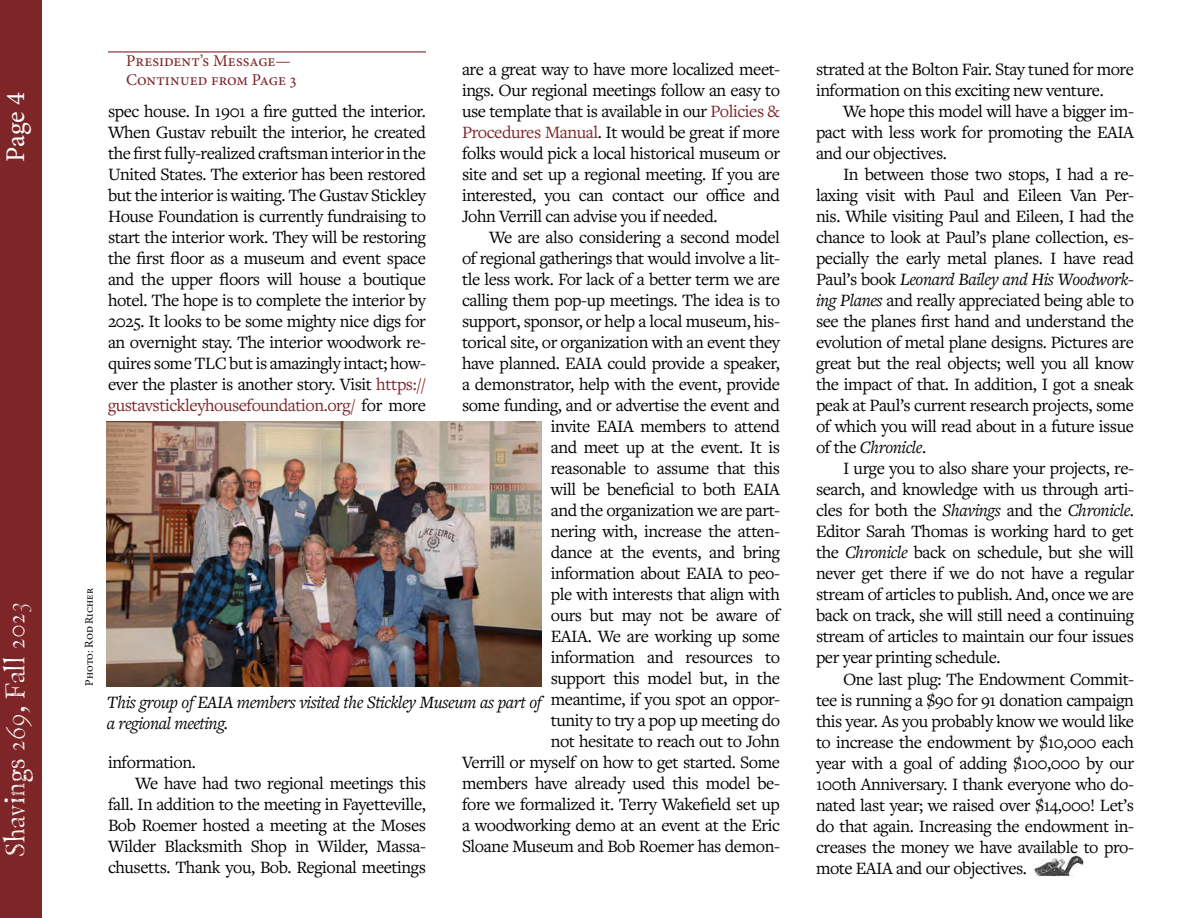
<style>
.page{position:relative;width:1188px;height:918px;background:#fff}
.page>*{position:absolute;margin:0;border:0;box-sizing:border-box;transform-origin:0 0}
.t1{font:27px "P22 Franklin Caslon";color:#fff}
.t2{font:27px "Minion Pro";color:#fff}
.t3{font:18px/21px "Freight Text Pro";letter-spacing:-.025em;color:#000;text-align:justify}
.t4{font:italic 18px/21px "Freight Text Pro";letter-spacing:-.025em;color:#000}
.t5{font:16.5px/19.5px "Minion Pro";letter-spacing:.005em;color:#7e2527}
.t6{font:11.4px "Minion Pro";color:#000}
.s1{color:#7e2527}
.s2{font-size:12px}
.s3{font-style:italic}
</style>
<div class="page">
<div style="left:0;top:0;width:42px;height:918px;background:#7e2527"></div>
<img style="left:1034px;top:855px;width:50px;height:21px">
<img style="left:107px;top:422px;width:435px;height:264px">
<hr style="left:108px;top:51px;width:318px;height:1px;background:#7e2527">
<p class="t5" style="left:126px;top:51px;width:172px">President’s Message—<br>Continued from Page 3</p>
<p class="t3" style="left:462px;top:58px;width:320px">are a great way to have more localized meet&shy;ings. Our regional meetings follow an easy to use template that is available in our <span class="s1">Policies &amp; Procedures Manual</span>. It would be great if more folks would pick a local historical museum or site and set up a regional meeting. If you are interested, you can contact our office and John Verrill can advise you if needed.</p>
<p class="t3" style="left:462px;top:226px;width:320px;text-align:right">We are also considering a second model<br>of regional gatherings that would involve a lit&shy;tle less work. For lack of a better term we are calling them pop-up meetings. The idea is to support, sponsor, or help a local museum, his&shy;torical site, or organization with an event they have planned. EAIA could provide a speaker, a demonstrator, help with the event, provide some funding, and or advertise the event and invite EAIA members to attend<br>and meet up at the event. It is<br>reasonable to assume that this<br>will be beneficial to both EAIA<br>and the organization we are part-<br>nering with, increase the atten-<br>dance at the events, and bring<br>information about EAIA to peo-<br>ple with interests that align with<br>ours but may not be aware of<br>EAIA. We are working up some<br>information and resources to<br>support this model but, in the<br>meantime, if you spot an oppor-<br>tunity to try a pop up meeting do<br>not hesitate to reach out to John<br>Verrill or myself on how to get started. Some members have already used this model be&shy;fore we formalized it. Terry Wakefield set up a woodworking demo at an event at the Eric Sloane Museum and Bob Roemer has demon-</p>
<h1 class="t2" style="left:-3px;top:162px;width:71px;rotate:-90deg">Page 4</h1>
<p class="t3" style="left:108px;top:100px;width:320px">spec house. In 1901 a fire gutted the interior.<br>When Gustav rebuilt the interior, he created the first fully-realized craftsman interior in the United States. The exterior has been restored but the interior is waiting. The Gustav Stickley House Foundation is currently fundraising to start the interior work. They will be restoring the first floor as a museum and event space and the upper floors will house a boutique hotel. The hope is to complete the interior by 2025. It looks to be some mighty nice digs for an overnight stay. The interior woodwork re&shy;quires some TLC but is amazingly intact; how&shy;ever the plaster is another story. Visit <span class="s1">https:// gustavstickleyhousefoundation.org/</span> for more</p>
<p class="t6" style="left:81px;top:686px;width:99px;rotate:-90deg">Photo: <span class="s2">Rod</span> Richer</p>
<h1 class="t1" style="left:1px;top:857px;width:256px;rotate:-90deg">Shavings 269, Fall 2023</h1>
<p class="t4" style="left:107px;top:691px;width:436px">This group of EAIA members visited the Stickley Museum as part of a regional meeting.</p>
<p class="t3" style="left:108px;top:751px;width:89px">information.</p>
<p class="t3" style="left:135px;top:772px;width:293px">We have had two regional meetings this</p>
<p class="t3" style="left:108px;top:793px;width:320px">fall. In addition to the meeting in Fayetteville,</p>
<p class="t3" style="left:108px;top:814px;width:320px">Bob Roemer hosted a meeting at the Moses</p>
<p class="t3" style="left:108px;top:835px;width:320px">Wilder Blacksmith Shop in Wilder, Massa-</p>
<p class="t3" style="left:108px;top:856px;width:320px">chusetts. Thank you, Bob. Regional meetings</p>
<p class="t3" style="left:816px;top:58px;width:320px">strated at the Bolton Fair. Stay tuned for more information on this exciting new venture.</p>
<p class="t3" style="left:816px;top:100px;width:319px;text-indent:27px">We hope this model will have a bigger im&shy;pact with less work for promoting the EAIA and our objectives.</p>
<p class="t3" style="left:816px;top:163px;width:320px;text-indent:27px">In between those two stops, I had a re&shy;laxing visit with Paul and Eileen Van Per&shy;nis. While visiting Paul and Eileen, I had the chance to look at Paul’s plane collection, es&shy;pecially the early metal planes. I have read Paul’s book <span class="s3">Leonard Bailey and His Woodwork&shy;ing Planes</span> and really appreciated being able to see the planes first hand and understand the evolution of metal plane designs. Pictures are great but the real objects; well you all know the impact of that. In addition, I got a sneak peak at Paul’s current research projects, some of which you will read about in a future issue of the <span class="s3">Chronicle</span>.</p>
<p class="t3" style="left:816px;top:458px;width:320px;text-indent:27px">I urge you to also share your projects, re&shy;search, and knowledge with us through arti&shy;cles for both the <span class="s3">Shavings</span> and the <span class="s3">Chronicle</span>.<br>Editor Sarah Thomas is working hard to get the <span class="s3">Chronicle</span> back on schedule, but she will never get there if we do not have a regular stream of articles to publish. And, once we are back on track, she will still need a continuing stream of articles to maintain our four issues per year printing schedule.</p>
<p class="t3" style="left:816px;top:668px;width:320px;text-indent:27px">One last plug: The Endowment Commit&shy;tee is running a $90 for 91 donation campaign this year. As you probably know we would like to increase the endowment by $10,000 each year with a goal of adding $100,000 by our 100th Anniversary. I thank everyone who do&shy;nated last year; we raised over $14,000! Let’s do that again. Increasing the endowment in&shy;creases the money we have available to pro&shy;mote EAIA and our objectives.</p>
</div>
